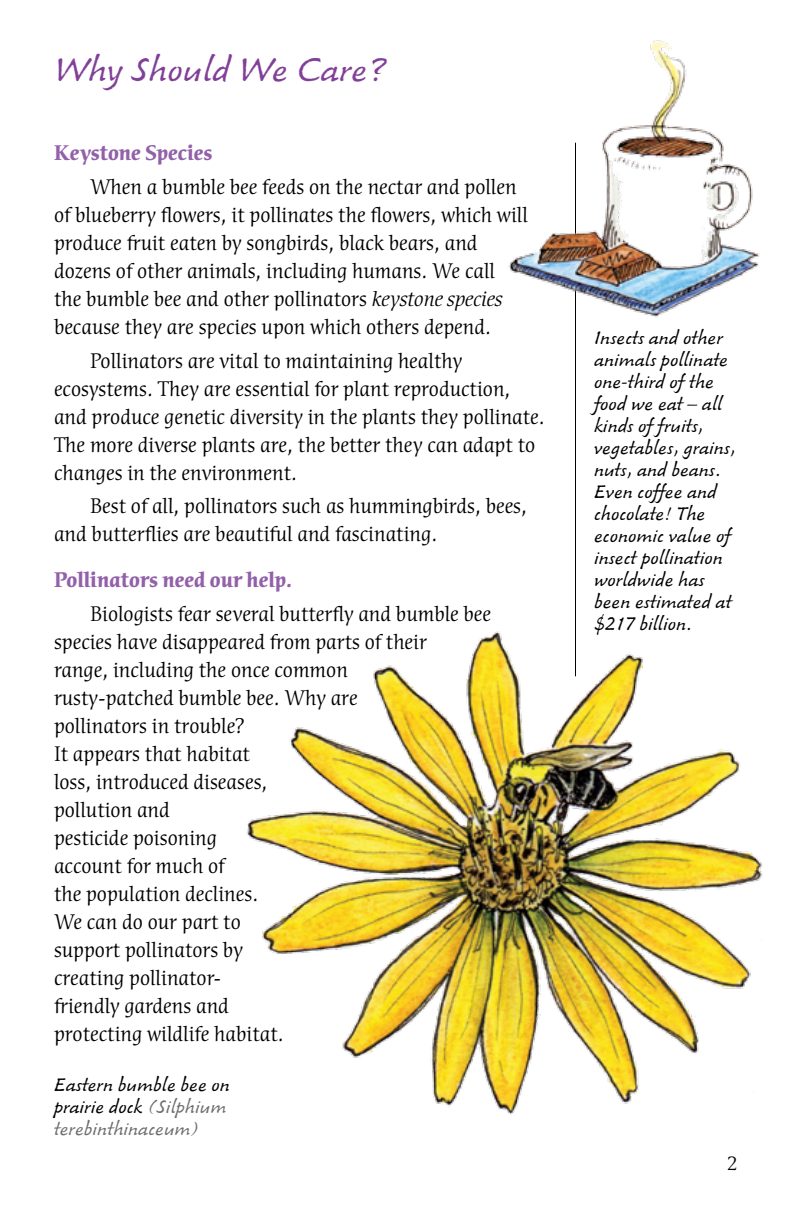
<style>
.page{position:relative;width:792px;height:1224px;background:#fff}
.page>*{position:absolute;margin:0;border:0;box-sizing:border-box;transform-origin:0 0}
.t1{font:36px "Venture LT Script";color:#813f98}
.t2{font:22px/28px "Cerigo ITC";color:#000}
.t3{font:700 22px "Cerigo ITC";color:#9261a9}
.t4{font:20px/22px "Venture LT Script";color:#000}
.t5{font:20px "Cerigo ITC";color:#000}
.s1{font-style:italic}
.s2{color:#6d6e71}
</style>
<div class="page">
<hr style="left:575px;top:143px;width:1px;height:533px;background:#000">
<img style="left:509px;top:40px;width:251px;height:278px">
<img style="left:246px;top:631px;width:517px;height:484px">
<h1 class="t1" style="left:54px;top:49px;width:334px">Why Should We Care?</h1>
<p class="t3" style="left:54px;top:141px;width:160px">Keystone Species</p>
<p class="t2" style="left:54px;top:173px;width:475px;text-indent:36px">When a bumble bee feeds on the nectar and pollen of blueberry flowers, it pollinates the flowers, which will produce fruit eaten by songbirds, black bears, and dozens of other animals, including humans. We call the bumble bee and other pollinators <span class="s1">keystone species </span>because they are species upon which others depend.</p>
<p class="t2" style="left:54px;top:347px;width:492px;text-indent:36px">Pollinators are vital to maintaining healthy ecosystems. They are essential for plant reproduction, and produce genetic diversity in the plants they pollinate.<br>The more diverse plants are, the better they can adapt to changes in the environment.</p>
<p class="t2" style="left:54px;top:493px;width:475px;text-indent:36px">Best of all, pollinators such as hummingbirds, bees, and butterflies are beautiful and fascinating.</p>
<p class="t3" style="left:54px;top:568px;width:240px">Pollinators need our help.</p>
<p class="t2" style="left:54px;top:601px;width:439px;text-indent:36px">Biologists fear several butterfly and bumble bee species have disappeared from parts of their<br>range, including the once common<br>rusty-patched bumble bee. Why are<br>pollinators in trouble?<br>It appears that habitat<br>loss, introduced diseases,<br>pollution and<br>pesticide poisoning<br>account for much of<br>the population declines.<br>We can do our part to<br>support pollinators by<br>creating pollinator-<br>friendly gardens and<br>protecting wildlife habitat.</p>
<p class="t4" style="left:54px;top:1074px;width:177px">Eastern bumble bee on prairie dock <span class="s2">(Silphium terebinthinaceum)</span></p>
<p class="t4" style="left:594px;top:326px;width:143px">Insects and other animals pollinate one-third of the food we eat – all kinds of fruits, vegetables, grains, nuts, and beans.<br>Even coffee and chocolate! The economic value of insect pollination worldwide has been estimated at $217 billion.</p>
<p class="t5" style="left:726px;top:1152px;width:13px">2</p>
</div>
